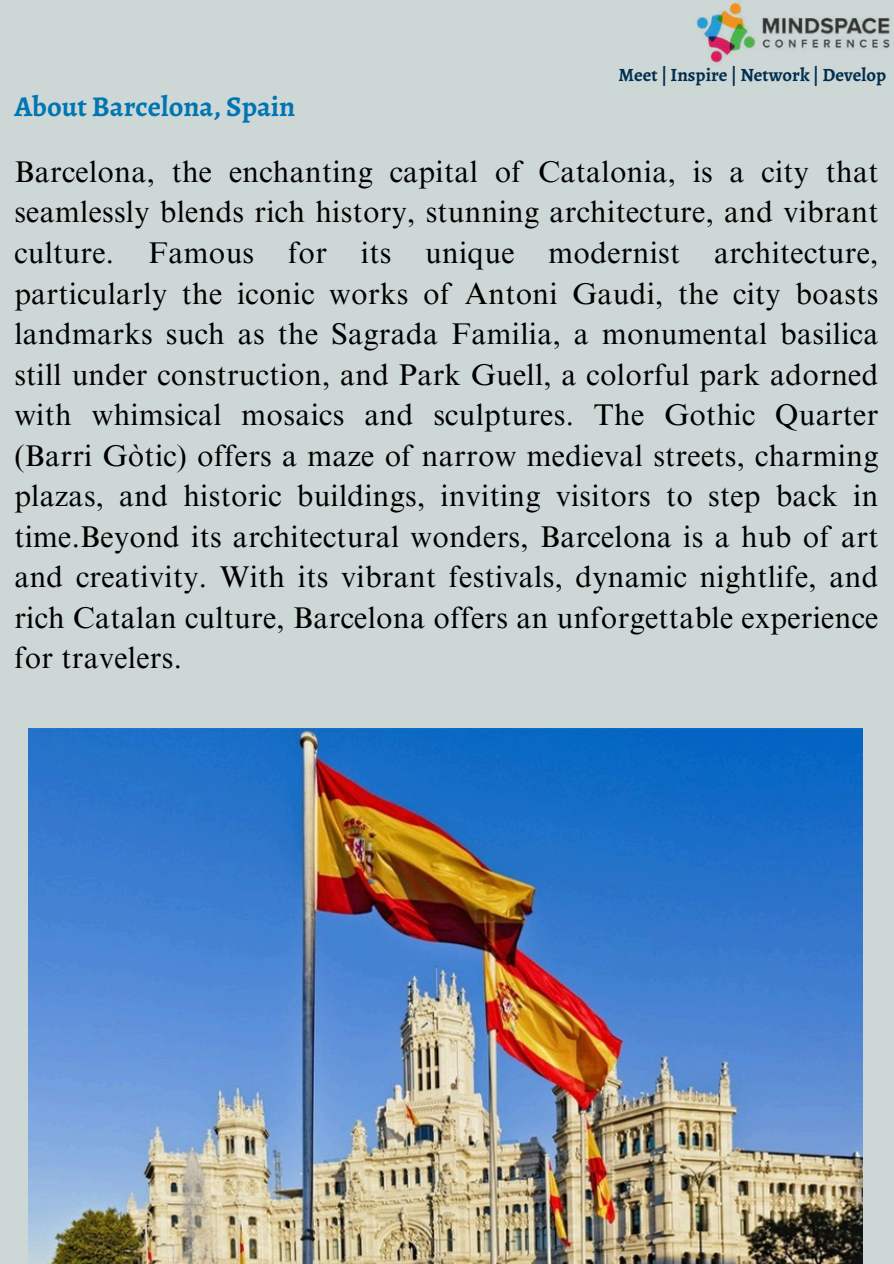
<style>
.page{position:relative;width:894px;height:1264px;background:#fff}
.page>*{position:absolute;margin:0;border:0;box-sizing:border-box;transform-origin:0 0}
.t1{font:30px/40.5px "Times NRMT Pro";letter-spacing:.01em;color:#000;text-align:justify}
.t2{font:700 28.65px "Alegreya";color:#0075b2}
.t3{font:700 18.75px "Alegreya";color:#002e4f}
</style>
<div class="page">
<div style="left:0;top:0;width:893px;height:1263px;background:#cdd7d6"></div>
<img style="left:696px;top:2px;width:194px;height:61px">
<img style="left:29px;top:728px;width:832px;height:535px">
<h1 class="t2" style="left:14px;top:87px;width:282px">About Barcelona, Spain</h1>
<p class="t3" style="left:618px;top:62px;width:269px">Meet | Inspire | Network | Develop</p>
<p class="t1" style="left:14px;top:155px;width:865px">Barcelona, the enchanting capital of Catalonia, is a city that seamlessly blends rich history, stunning architecture, and vibrant culture. Famous for its unique modernist architecture, particularly the iconic works of Antoni Gaudi, the city boasts landmarks such as the Sagrada Familia, a monumental basilica still under construction, and Park Guell, a colorful park adorned with whimsical mosaics and sculptures. The Gothic Quarter (Barri Gòtic) offers a maze of narrow medieval streets, charming plazas, and historic buildings, inviting visitors to step back in time.Beyond its architectural wonders, Barcelona is a hub of art and creativity. With its vibrant festivals, dynamic nightlife, and rich Catalan culture, Barcelona offers an unforgettable experience for travelers.</p>
</div>
